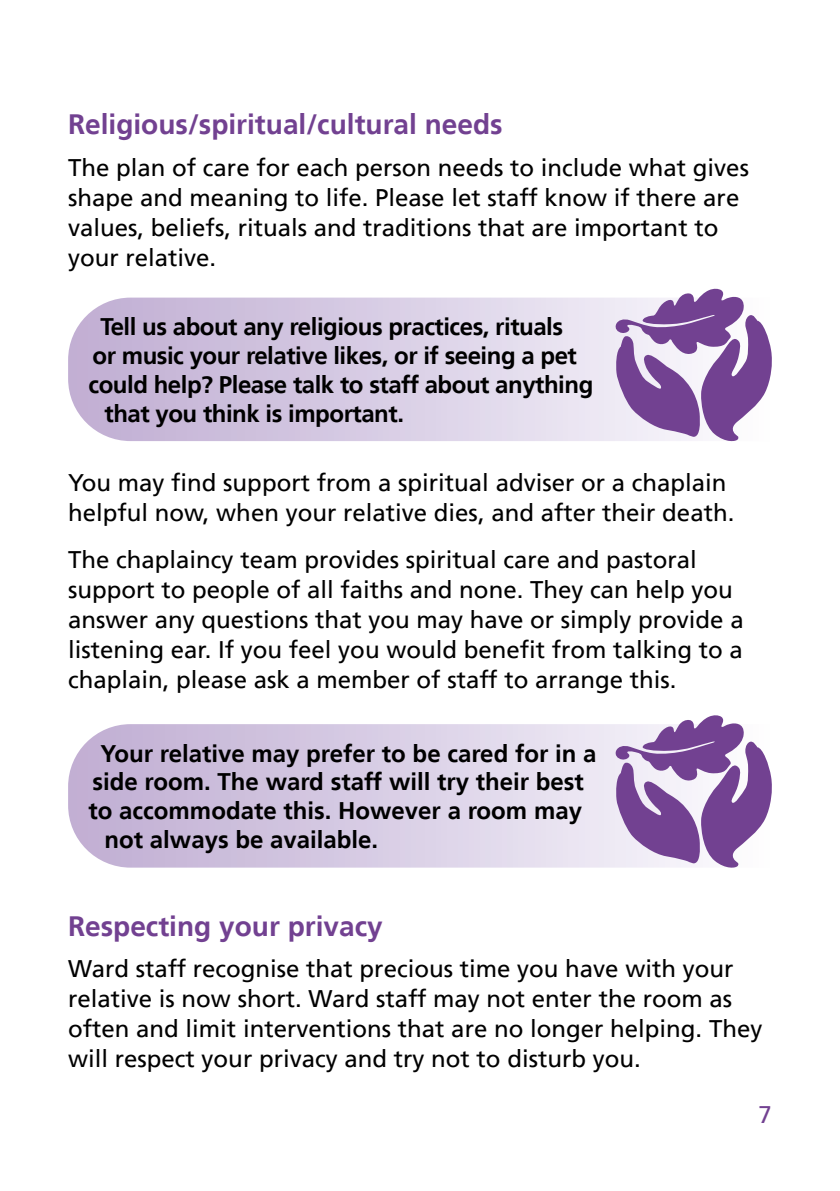
<style>
.page{position:relative;width:840px;height:1191px;background:#fff}
.page>*{position:absolute;margin:0;border:0;box-sizing:border-box;transform-origin:0 0}
.Main_Headings{font:700 28px "Frutiger LT";color:#724191}
.Body_Text{font:24px/30px "Frutiger LT";color:#000}
.Body_Text-2{font:700 24px "Frutiger LT";letter-spacing:-.02em;color:#000}
.Body_Text-3{font:700 24px "Frutiger LT";color:#000}
.t1{font:24px "Frutiger LT";color:#724191}
</style>
<div class="page">
<svg style="left:68px;top:724px;width:546px;height:143px"></svg>
<svg style="left:614px;top:715px;width:158px;height:153px"></svg>
<svg style="left:68px;top:297px;width:546px;height:144px"></svg>
<svg style="left:614px;top:288px;width:158px;height:154px"></svg>
<p class="Main_Headings" style="left:68px;top:108px;width:436px">Religious/spiritual/cultural needs</p>
<p class="Body_Text" style="left:68px;top:153px;width:682px">The plan of care for each person needs to include what gives shape and meaning to life. Please let staff know if there are values, beliefs, rituals and traditions that are important to your relative.</p>
<p class="Body_Text-2" style="left:100px;top:313px;width:464px">Tell us about any religious practices, rituals</p>
<p class="Body_Text-2" style="left:92px;top:341px;width:485px">or music your relative likes, or if seeing a pet</p>
<p class="Body_Text-2" style="left:88px;top:370px;width:506px">could help? Please talk to staff about anything</p>
<p class="Body_Text-2" style="left:104px;top:399px;width:301px">that you think is important.</p>
<p class="Body_Text" style="left:68px;top:468px;width:667px">You may find support from a spiritual adviser or a chaplain helpful now, when your relative dies, and after their death.</p>
<p class="Body_Text" style="left:68px;top:545px;width:676px">The chaplaincy team provides spiritual care and pastoral support to people of all faiths and none. They can help you answer any questions that you may have or simply provide a listening ear. If you feel you would benefit from talking to a chaplain, please ask a member of staff to arrange this.</p>
<p class="Body_Text-3" style="left:100px;top:739px;width:497px">Your relative may prefer to be cared for in a</p>
<p class="Body_Text-3" style="left:92px;top:768px;width:492px">side room. The ward staff will try their best</p>
<p class="Body_Text-3" style="left:88px;top:797px;width:495px">to accommodate this. However a room may</p>
<p class="Body_Text-3" style="left:104px;top:825px;width:275px">not always be available.</p>
<p class="Main_Headings" style="left:68px;top:909px;width:316px">Respecting your privacy</p>
<p class="Body_Text" style="left:68px;top:954px;width:695px">Ward staff recognise that precious time you have with your relative is now short. Ward staff may not enter the room as often and limit interventions that are no longer helping. They will respect your privacy and try not to disturb you.</p>
<p class="t1" style="left:758px;top:1101px;width:15px">7</p>
</div>
